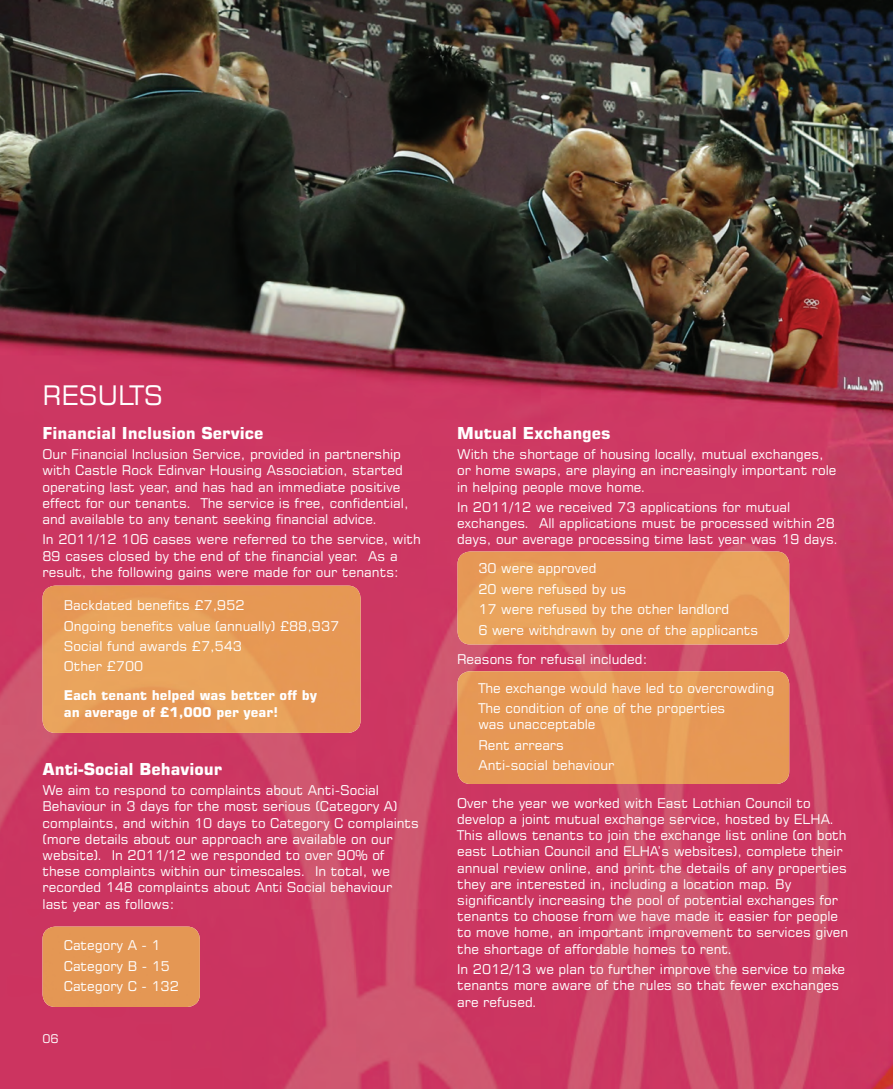
<style>
.page{position:relative;width:893px;height:1089px;background:#fff}
.page>*{position:absolute;margin:0;border:0;box-sizing:border-box;transform-origin:0 0}
.t1{font:27px "Square 721 BT";color:#fff}
.t2{font:700 16.5px "Square 721 BT";color:#fff}
.t3{font:13.5px/16.2px "Square 721 BT";color:#fff}
.t4{font:700 13.5px/16.2px "Square 721 BT";color:#fff}
.t5{font:12px "Square 721 BT";color:#fff}
</style>
<div class="page">
<img style="left:0;top:0;width:893px;height:1089px">
<img style="left:43px;top:585px;width:318px;height:148px;border-radius:13px">
<div style="left:43px;top:926px;width:157px;height:81px;background:#e49754;border-radius:13px"></div>
<img style="left:458px;top:551px;width:331px;height:93px;border-radius:13px">
<img style="left:458px;top:671px;width:331px;height:113px;border-radius:13px">
<h1 class="t1" style="left:43px;top:385px;width:122px">RESULTS</h1>
<p class="t2" style="left:43px;top:427px;width:222px">Financial Inclusion Service</p>
<p class="t3" style="left:43px;top:447px;width:368px">Our Financial Inclusion Service, provided in partnership with Castle Rock Edinvar Housing Association, started operating last year, and has had an immediate positive effect for our tenants. The service is free, confidential, and available to any tenant seeking financial advice.</p>
<p class="t3" style="left:43px;top:532px;width:380px">In 2011/12 106 cases were referred to the service, with<br>89 cases closed by the end of the financial year. As a result, the following gains were made for our tenants:</p>
<p class="t3" style="left:64px;top:596px;width:277px;line-height:20.4px">Backdated benefits £7,952<br>Ongoing benefits value (annually) £88,937<br>Social fund awards £7,543<br>Other £700</p>
<p class="t4" style="left:64px;top:688px;width:255px">Each tenant helped was better off by an average of £1,000 per year!</p>
<p class="t2" style="left:43px;top:762px;width:181px">Anti-Social Behaviour</p>
<p class="t3" style="left:43px;top:783px;width:378px">We aim to respond to complaints about Anti-Social Behaviour in 3 days for the most serious (Category A) complaints, and within 10 days to Category C complaints (more details about our approach are available on our website). In 2011/12 we responded to over 90% of these complaints within our timescales. In total, we recorded 148 complaints about Anti Social behaviour last year as follows:</p>
<p class="t3" style="left:64px;top:936px;width:117px;line-height:20.4px">Category A - 1<br>Category B - 15<br>Category C - 132</p>
<p class="t5" style="left:43px;top:1034px;width:18px">06</p>
<p class="t2" style="left:457px;top:427px;width:155px">Mutual Exchanges</p>
<p class="t3" style="left:457px;top:447px;width:381px">With the shortage of housing locally, mutual exchanges, or home swaps, are playing an increasingly important role in helping people move home.</p>
<p class="t3" style="left:457px;top:500px;width:383px">In 2011/12 we received 73 applications for mutual exchanges. All applications must be processed within 28 days, our average processing time last year was 19 days.</p>
<p class="t3" style="left:478px;top:559px;width:281px;line-height:20.4px">30 were approved<br>20 were refused by us<br>17 were refused by the other landlord<br>6 were withdrawn by one of the applicants</p>
<p class="t3" style="left:478px;top:645px;width:297px;line-height:29px;text-indent:-21px">Reasons for refusal included:<br>The exchange would have led to overcrowding</p>
<p class="t3" style="left:478px;top:701px;width:249px">The condition of one of the properties was unacceptable</p>
<p class="t3" style="left:478px;top:736px;width:138px;line-height:20.4px">Rent arrears<br>Anti-social behaviour</p>
<p class="t3" style="left:457px;top:796px;width:393px">Over the year we worked with East Lothian Council to develop a joint mutual exchange service, hosted by ELHA.<br>This allows tenants to join the exchange list online (on both east Lothian Council and ELHA’s websites), complete their annual review online, and print the details of any properties they are interested in, including a location map. By significantly increasing the pool of potential exchanges for tenants to choose from we have made it easier for people to move home, an important improvement to services given the shortage of affordable homes to rent.</p>
<p class="t3" style="left:457px;top:962px;width:389px">In 2012/13 we plan to further improve the service to make tenants more aware of the rules so that fewer exchanges are refused.</p>
</div>
